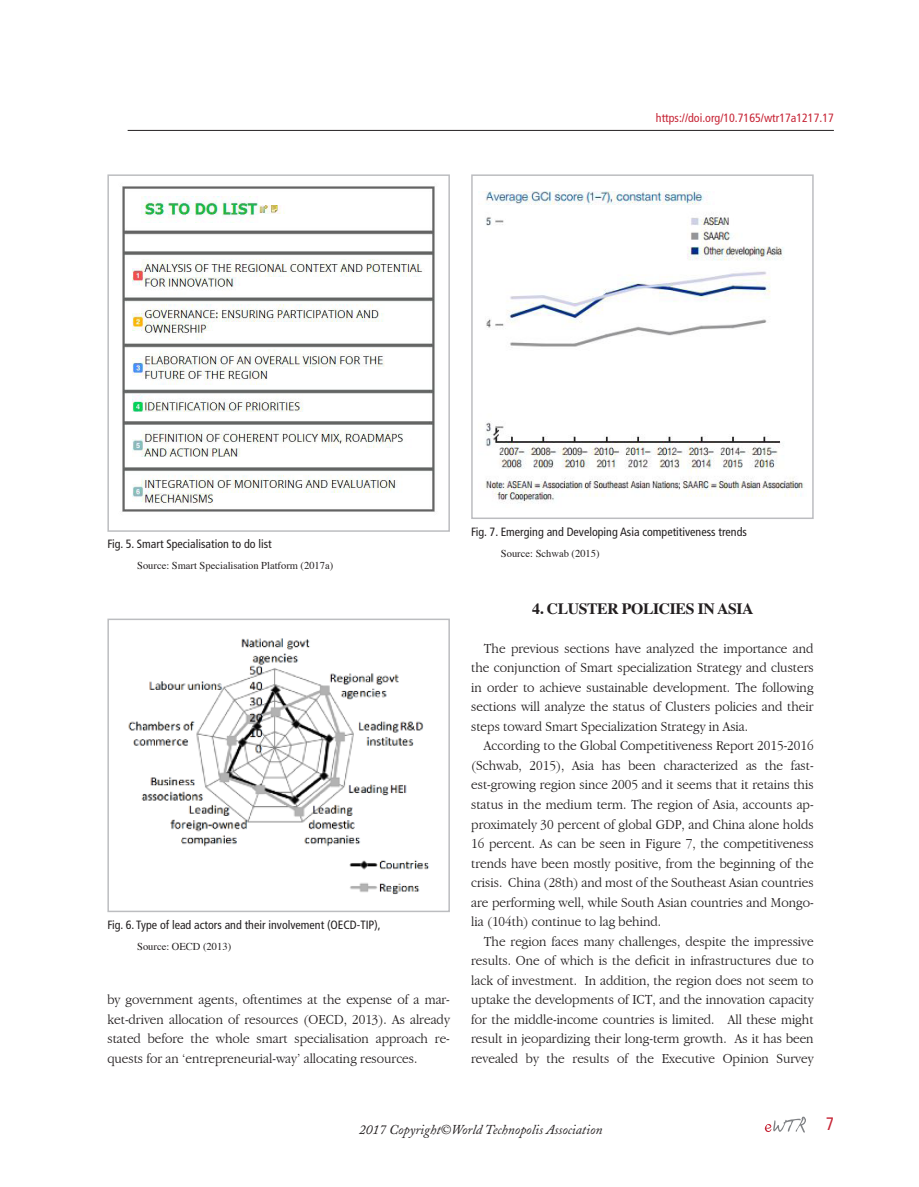
<style>
.page{position:relative;width:919px;height:1187px;background:#fff}
.page>*{position:absolute;margin:0;border:0;box-sizing:border-box;transform-origin:0 0}
.t1{font:condensed 18px "Frutiger";color:#c62435;scale:.95 1}
.제목{font:700 15.75px "Times";letter-spacing:-.025em;color:#231f20}
.내용글{font:300 condensed 14.25px/19.5px "Garamond";color:#231f20;text-align:justify;scale:1.15 1}
.t2{font:italic 13.5px "Adobe Caslon";color:#231f20}
.Table{font:condensed 12px "Frutiger";color:#231f20}
.t3{font:condensed 12px "Frutiger";color:#c62435}
.Source{font:10.5px "Times";color:#231f20}
</style>
<div class="page">
<svg style="left:764px;top:1116px;width:42px;height:16px"></svg>
<hr style="left:128px;top:130px;width:705px;height:1px;background:#231f20">
<img style="left:122px;top:186px;width:313px;height:326px">
<div style="left:107px;top:174px;width:343px;height:357px;border:2px solid #bcbdc0"></div>
<img style="left:483px;top:191px;width:321px;height:313px">
<div style="left:471px;top:174px;width:342px;height:345px;border:2px solid #bcbdc0"></div>
<img style="left:128px;top:638px;width:301px;height:257px">
<div style="left:107px;top:618px;width:343px;height:294px;border:2px solid #bcbdc0"></div>
<p class="t3" style="left:655px;top:111px;width:179px">https://doi.org/10.7165/wtr17a1217.17</p>
<p class="Table" style="left:107px;top:537px;width:166px">Fig. 5. Smart Specialisation to do list</p>
<p class="Source" style="left:137px;top:556px;width:197px">Source: Smart Specialisation Platform (2017a)</p>
<p class="Table" style="left:107px;top:917px;width:274px">Fig. 6. Type of lead actors and their involvement (OECD-TIP),</p>
<p class="Source" style="left:137px;top:936px;width:95px">Source: OECD (2013)</p>
<p class="내용글" style="left:107px;top:989px;width:299px">by government agents, oftentimes at the expense of a mar&shy;ket-driven allocation of resources (OECD, 2013). As already stated before the whole smart specialisation approach re&shy;quests for an ‘entrepreneurial-way’ allocating resources.</p>
<p class="Table" style="left:471px;top:524px;width:277px">Fig. 7. Emerging and Developing Asia competitiveness trends</p>
<p class="Source" style="left:501px;top:543px;width:100px">Source: Schwab (2015)</p>
<p class="제목" style="left:532px;top:593px;width:223px">4. CLUSTER POLICIES IN ASIA</p>
<p class="내용글" style="left:471px;top:638px;width:299px;text-indent:13px">The previous sections have analyzed the importance and the conjunction of Smart specialization Strategy and clusters in order to achieve sustainable development. The following sections will analyze the status of Clusters policies and their steps toward Smart Specialization Strategy in Asia.</p>
<p class="내용글" style="left:471px;top:736px;width:299px;text-indent:13px">According to the Global Competitiveness Report 2015-2016 (Schwab, 2015), Asia has been characterized as the fast&shy;est-growing region since 2005 and it seems that it retains this status in the medium term. The region of Asia, accounts ap&shy;proximately 30 percent of global GDP, and China alone holds 16 percent. As can be seen in Figure 7, the competitiveness trends have been mostly positive, from the beginning of the crisis. China (28th) and most of the Southeast Asian countries are performing well, while South Asian countries and Mongo&shy;lia (104th) continue to lag behind.</p>
<p class="내용글" style="left:471px;top:931px;width:299px;text-indent:13px">The region faces many challenges, despite the impressive results. One of which is the deficit in infrastructures due to lack of investment. In addition, the region does not seem to uptake the developments of ICT, and the innovation capacity for the middle-income countries is limited. All these might result in jeopardizing their long-term growth. As it has been revealed by the results of the Executive Opinion Survey</p>
<p class="t2" style="left:359px;top:1121px;width:245px">2017 Copyright©World Technopolis Association</p>
<p class="t1" style="left:825px;top:1113px;width:10px">7</p>
</div>
